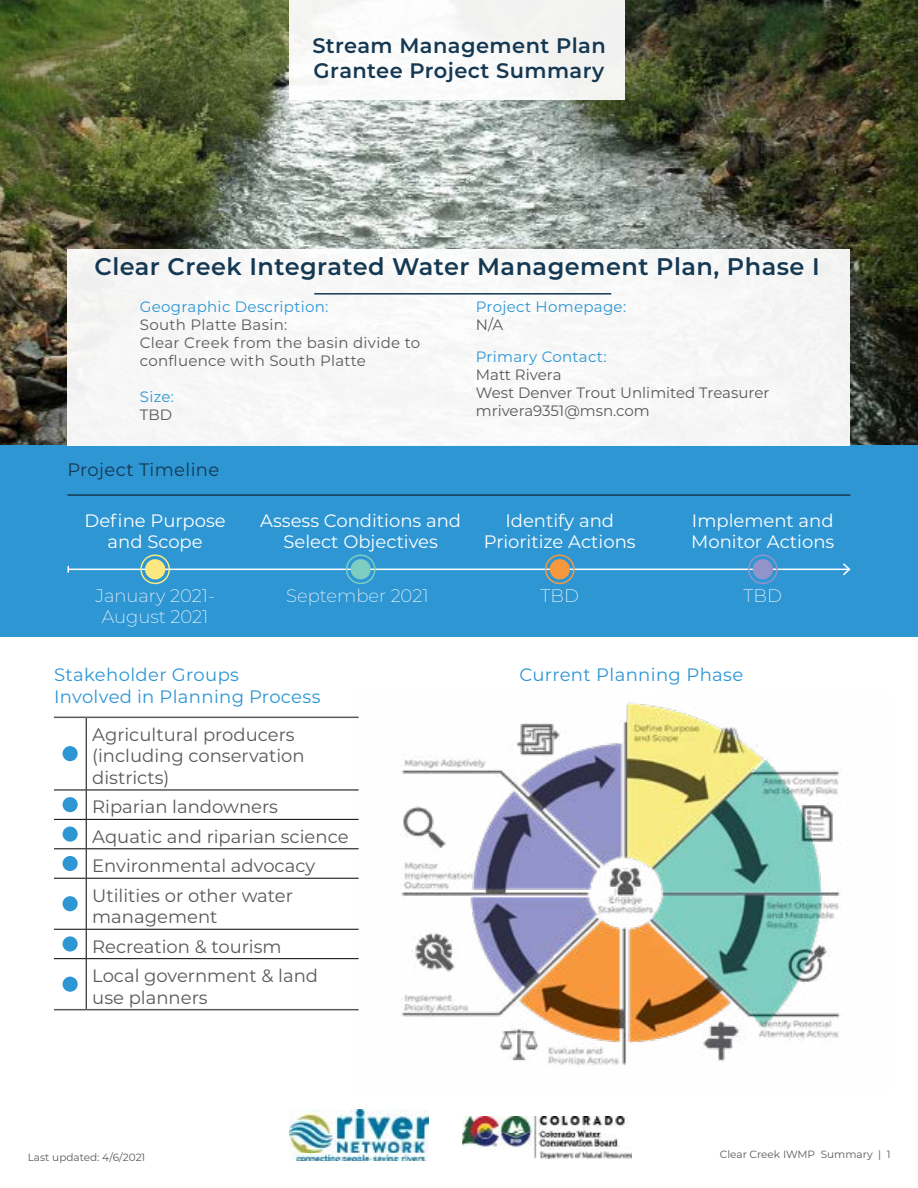
<style>
.page{position:relative;width:918px;height:1188px;background:#fff}
.page>*{position:absolute;margin:0;border:0;box-sizing:border-box;transform-origin:0 0}
.t1{font:600 24px "Montserrat";letter-spacing:.02em;color:#153853}
.t2{font:600 21px/25.2px "Montserrat";letter-spacing:.02em;color:#153853}
.t3{font:18px/29.4px "Montserrat";color:#58595b}
.t4{font:18px/21.6px "Montserrat";color:#fff;text-align:center}
.t5{font:18px/21.6px "Montserrat";letter-spacing:.02em;color:#2d96d3}
.t6{font:200 18px/21.6px "Montserrat";color:#fff;text-align:center}
.t7{font:18px "Montserrat";letter-spacing:.02em;color:#153853}
.t8{font:15px/18px "Montserrat";letter-spacing:.02em;color:#58595b}
.t9{font:15px/18px "Montserrat";color:#58595b}
.t10{font:15px "Montserrat";letter-spacing:.02em;color:#2d96d3}
.t11{font:10.5px "Montserrat";color:#58595b}
</style>
<div class="page">
<img style="left:0;top:0;width:918px;height:446px">
<div style="left:0;top:446px;width:918px;height:191px;background:#2d96d3"></div>
<img style="left:290px;top:1110px;width:138px;height:51px">
<img style="left:463px;top:1117px;width:169px;height:42px">
<div style="left:68px;top:249px;width:782px;height:197px;background:#f6f7f7"></div>
<hr style="left:314px;top:293px;width:297px;height:2px;background:#153853">
<img style="left:351px;top:702px;width:490px;height:364px">
<hr style="left:54px;top:717px;width:32px;height:1px;background:#58595b">
<hr style="left:86px;top:717px;width:273px;height:1px;background:#58595b">
<hr style="left:54px;top:1009px;width:32px;height:1px;background:#58595b">
<hr style="left:86px;top:1009px;width:273px;height:1px;background:#58595b">
<hr style="left:54px;top:790px;width:32px;height:1px;background:#000">
<hr style="left:86px;top:790px;width:273px;height:1px;background:#000">
<hr style="left:54px;top:958px;width:32px;height:1px;background:#000">
<hr style="left:86px;top:958px;width:273px;height:1px;background:#000">
<hr style="left:54px;top:929px;width:32px;height:1px;background:#000">
<hr style="left:86px;top:929px;width:273px;height:1px;background:#000">
<hr style="left:54px;top:878px;width:32px;height:1px;background:#000">
<hr style="left:86px;top:878px;width:273px;height:1px;background:#000">
<hr style="left:54px;top:848px;width:32px;height:1px;background:#000">
<hr style="left:86px;top:848px;width:273px;height:1px;background:#000">
<hr style="left:54px;top:819px;width:32px;height:1px;background:#000">
<hr style="left:86px;top:819px;width:273px;height:1px;background:#000">
<hr style="left:86px;top:718px;width:1px;height:72px;background:#000">
<svg style="left:86px;top:790px;width:1px;height:88px"></svg>
<hr style="left:86px;top:879px;width:1px;height:50px;background:#000">
<svg style="left:86px;top:930px;width:1px;height:28px"></svg>
<hr style="left:86px;top:959px;width:1px;height:50px;background:#000">
<div style="left:63px;top:746px;width:15px;height:15px;background:#2d96d3;border-radius:50%"></div>
<div style="left:63px;top:797px;width:15px;height:15px;background:#2d96d3;border-radius:50%"></div>
<div style="left:63px;top:827px;width:15px;height:15px;background:#2d96d3;border-radius:50%"></div>
<div style="left:63px;top:856px;width:15px;height:15px;background:#2d96d3;border-radius:50%"></div>
<div style="left:63px;top:896px;width:15px;height:15px;background:#2d96d3;border-radius:50%"></div>
<div style="left:63px;top:936px;width:15px;height:16px;background:#2d96d3;border-radius:50%"></div>
<div style="left:63px;top:977px;width:15px;height:15px;background:#2d96d3;border-radius:50%"></div>
<hr style="left:68px;top:494px;width:782px;height:2px;background:#153853">
<hr style="left:68px;top:569px;width:781px;height:1px;background:#fff">
<svg style="left:841px;top:563px;width:10px;height:13px"></svg>
<div style="left:145px;top:559px;width:20px;height:20px;background:#fbe881;border-radius:50%"></div>
<div style="left:140px;top:554px;width:30px;height:30px;border:2px solid #fbe881;border-radius:50%"></div>
<div style="left:351px;top:559px;width:20px;height:20px;background:#7fcdc1;border-radius:50%"></div>
<div style="left:346px;top:554px;width:30px;height:30px;border:2px solid #7fcdc1;border-radius:50%"></div>
<div style="left:550px;top:559px;width:20px;height:20px;background:#f8983e;border-radius:50%"></div>
<div style="left:545px;top:554px;width:30px;height:30px;border:2px solid #f8983e;border-radius:50%"></div>
<div style="left:289px;top:0;width:336px;height:100px;background:#f8f9f9"></div>
<div style="left:753px;top:559px;width:20px;height:20px;background:#9293c8;border-radius:50%"></div>
<div style="left:748px;top:554px;width:30px;height:30px;border:2px solid #9293c8;border-radius:50%"></div>
<p class="t2" style="left:312px;top:32px;width:295px">Stream Management Plan<br>Grantee Project Summary</p>
<h1 class="t1" style="left:94px;top:250px;width:727px">Clear Creek Integrated Water Management Plan, Phase I</h1>
<p class="t10" style="left:140px;top:297px;width:190px">Geographic Description:</p>
<p class="t8" style="left:140px;top:315px;width:282px">South Platte Basin:<br>Clear Creek from the basin divide to confluence with South Platte</p>
<p class="t10" style="left:140px;top:387px;width:36px">Size:</p>
<p class="t9" style="left:140px;top:405px;width:34px">TBD</p>
<p class="t10" style="left:476px;top:297px;width:152px">Project Homepage:</p>
<p class="t9" style="left:476px;top:315px;width:29px">N/A</p>
<p class="t10" style="left:476px;top:346px;width:132px">Primary Contact:</p>
<p class="t9" style="left:476px;top:365px;width:295px">Matt Rivera<br>West Denver Trout Unlimited Treasurer mrivera9351@msn.com</p>
<p class="t7" style="left:67px;top:458px;width:153px">Project Timeline</p>
<p class="t4" style="left:85px;top:509px;width:143px">Define Purpose and Scope</p>
<p class="t6" style="left:95px;top:584px;width:121px">January 2021-<br>August 2021</p>
<p class="t4" style="left:260px;top:509px;width:202px">Assess Conditions and<br>Select Objectives</p>
<p class="t6" style="left:286px;top:584px;width:144px">September 2021</p>
<p class="t4" style="left:484px;top:509px;width:153px">Identify and<br>Prioritize Actions</p>
<p class="t6" style="left:541px;top:584px;width:40px">TBD</p>
<p class="t4" style="left:691px;top:509px;width:145px;text-align:left">Implement and<br>Monitor Actions</p>
<p class="t6" style="left:744px;top:584px;width:40px">TBD</p>
<p class="t5" style="left:54px;top:664px;width:268px">Stakeholder Groups<br>Involved in Planning Process</p>
<p class="t5" style="left:520px;top:664px;width:225px">Current Planning Phase</p>
<p class="t3" style="left:92px;top:723px;width:214px;line-height:21.6px">Agricultural producers (including conservation districts)</p>
<p class="t3" style="left:92px;top:792px;width:258px">Riparian landowners<br>Aquatic and riparian science<br>Environmental advocacy<br>Utilities or other water</p>
<p class="t3" style="left:92px;top:902px;width:227px">management<br>Recreation &amp; tourism<br>Local government &amp; land</p>
<p class="t3" style="left:92px;top:982px;width:117px">use planners</p>
<p class="t11" style="left:28px;top:1150px;width:119px">Last updated: 4/6/2021</p>
<p class="t11" style="left:720px;top:1147px;width:172px">Clear Creek IWMP Summary | 1</p>
</div>
